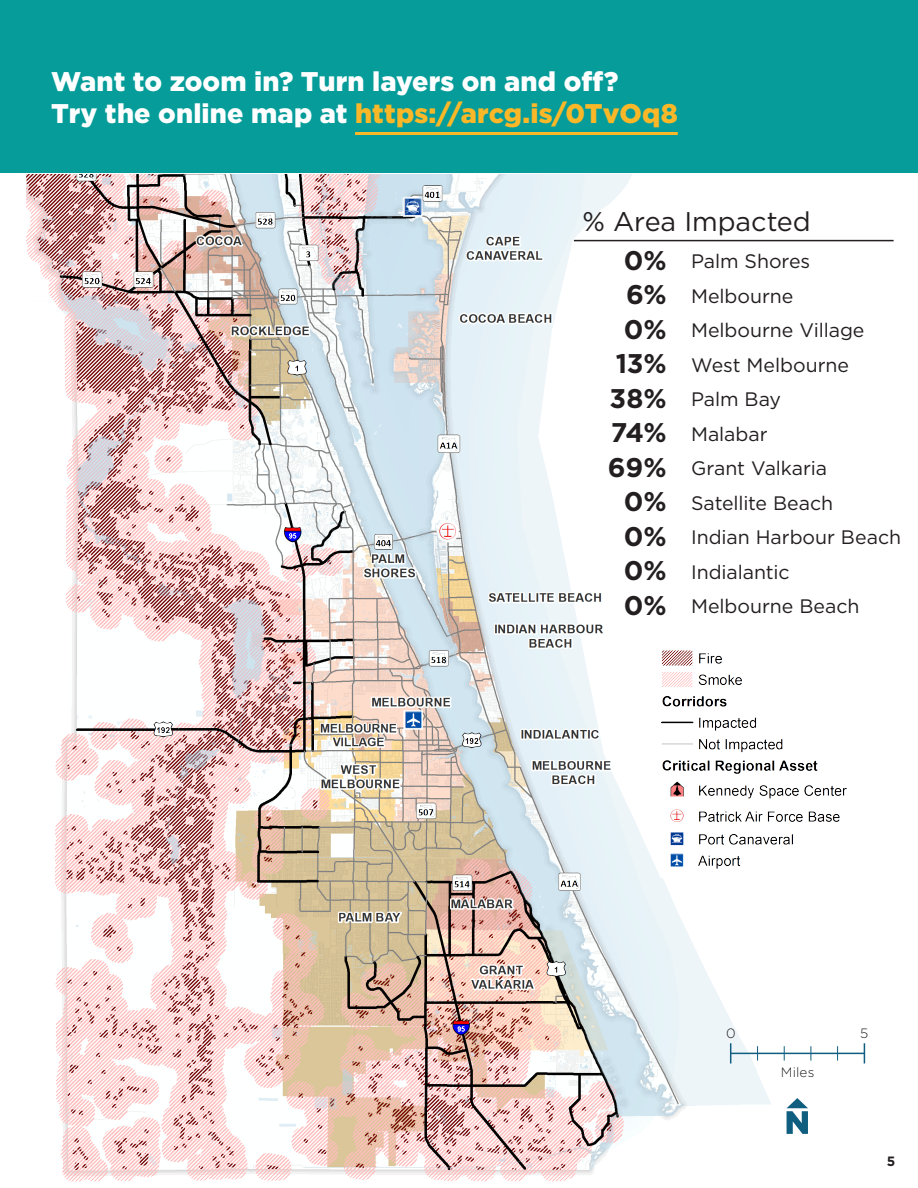
<style>
.page{position:relative;width:918px;height:1188px;background:#fff}
.page>*{position:absolute;margin:0;border:0;box-sizing:border-box;transform-origin:0 0}
.Header_3{font:900 27px "Gotham";letter-spacing:.005em;color:#fab829}
.Header_3-2{font:900 27px "Gotham";letter-spacing:.005em;color:#fff}
.Percentage_List{font:700 27px "Gotham";letter-spacing:-.01em;color:#231f20}
.Percentage_List-2{font:27px "Gotham";letter-spacing:-.005em;color:#231f20}
.Percentage_List-3{font:19.5px "Gotham";color:#231f20}
.Percentage_List-4{font:300 13.5px "Gotham";letter-spacing:.01em;color:#231f20}
.t1{font:700 13.5px "Gotham";color:#231f20}
.s1{color:#fff}
</style>
<div class="page">
<img style="left:26px;top:174px;width:793px;height:1008px">
<div style="left:0;top:0;width:918px;height:173px;background:#059c99"></div>
<hr style="left:355px;top:132px;width:323px;height:3px;background:#fab829">
<img style="left:650px;top:643px;width:197px;height:237px">
<hr style="left:731px;top:1053px;width:133px;height:1px;background:#0f5e80">
<svg style="left:730px;top:1043px;width:1px;height:21px"></svg>
<svg style="left:864px;top:1043px;width:1px;height:21px"></svg>
<svg style="left:757px;top:1046px;width:1px;height:15px"></svg>
<svg style="left:784px;top:1046px;width:1px;height:15px"></svg>
<svg style="left:811px;top:1046px;width:1px;height:15px"></svg>
<svg style="left:837px;top:1046px;width:1px;height:15px"></svg>
<svg style="left:787px;top:1098px;width:21px;height:36px"></svg>
<hr style="left:574px;top:240px;width:320px;height:1px;background:#231f20">
<p class="Header_3-2" style="left:51px;top:62px;width:569px">Want to zoom in? Turn layers on and off?</p>
<p class="Header_3" style="left:51px;top:95px;width:628px"><span class="s1">Try the online map at</span> https://arcg.is/0TvOq8</p>
<p class="Percentage_List-2" style="left:582px;top:204px;width:230px">% Area Impacted</p>
<p class="Percentage_List" style="left:624px;top:242px;width:44px">0%</p>
<p class="Percentage_List" style="left:626px;top:277px;width:42px">6%</p>
<p class="Percentage_List" style="left:624px;top:311px;width:44px">0%</p>
<p class="Percentage_List" style="left:616px;top:346px;width:52px">13%</p>
<p class="Percentage_List" style="left:610px;top:380px;width:58px">38%</p>
<p class="Percentage_List" style="left:611px;top:415px;width:57px">74%</p>
<p class="Percentage_List" style="left:608px;top:449px;width:60px">69%</p>
<p class="Percentage_List" style="left:624px;top:484px;width:44px">0%</p>
<p class="Percentage_List" style="left:624px;top:518px;width:44px">0%</p>
<p class="Percentage_List" style="left:624px;top:553px;width:44px">0%</p>
<p class="Percentage_List" style="left:624px;top:587px;width:44px">0%</p>
<p class="Percentage_List-3" style="left:691px;top:249px;width:121px">Palm Shores</p>
<p class="Percentage_List-3" style="left:691px;top:284px;width:104px">Melbourne</p>
<p class="Percentage_List-3" style="left:691px;top:318px;width:175px">Melbourne Village</p>
<p class="Percentage_List-3" style="left:691px;top:353px;width:160px">West Melbourne</p>
<p class="Percentage_List-3" style="left:691px;top:387px;width:91px">Palm Bay</p>
<p class="Percentage_List-3" style="left:691px;top:422px;width:78px">Malabar</p>
<p class="Percentage_List-3" style="left:691px;top:456px;width:137px">Grant Valkaria</p>
<p class="Percentage_List-3" style="left:691px;top:491px;width:144px">Satellite Beach</p>
<p class="Percentage_List-3" style="left:691px;top:525px;width:211px">Indian Harbour Beach</p>
<p class="Percentage_List-3" style="left:691px;top:560px;width:100px">Indialantic</p>
<p class="Percentage_List-3" style="left:691px;top:594px;width:170px">Melbourne Beach</p>
<p class="Percentage_List-4" style="left:726px;top:1025px;width:11px">0</p>
<p class="Percentage_List-4" style="left:860px;top:1025px;width:10px">5</p>
<p class="Percentage_List-4" style="left:781px;top:1064px;width:35px">Miles</p>
<p class="t1" style="left:887px;top:1153px;width:10px">5</p>
</div>
